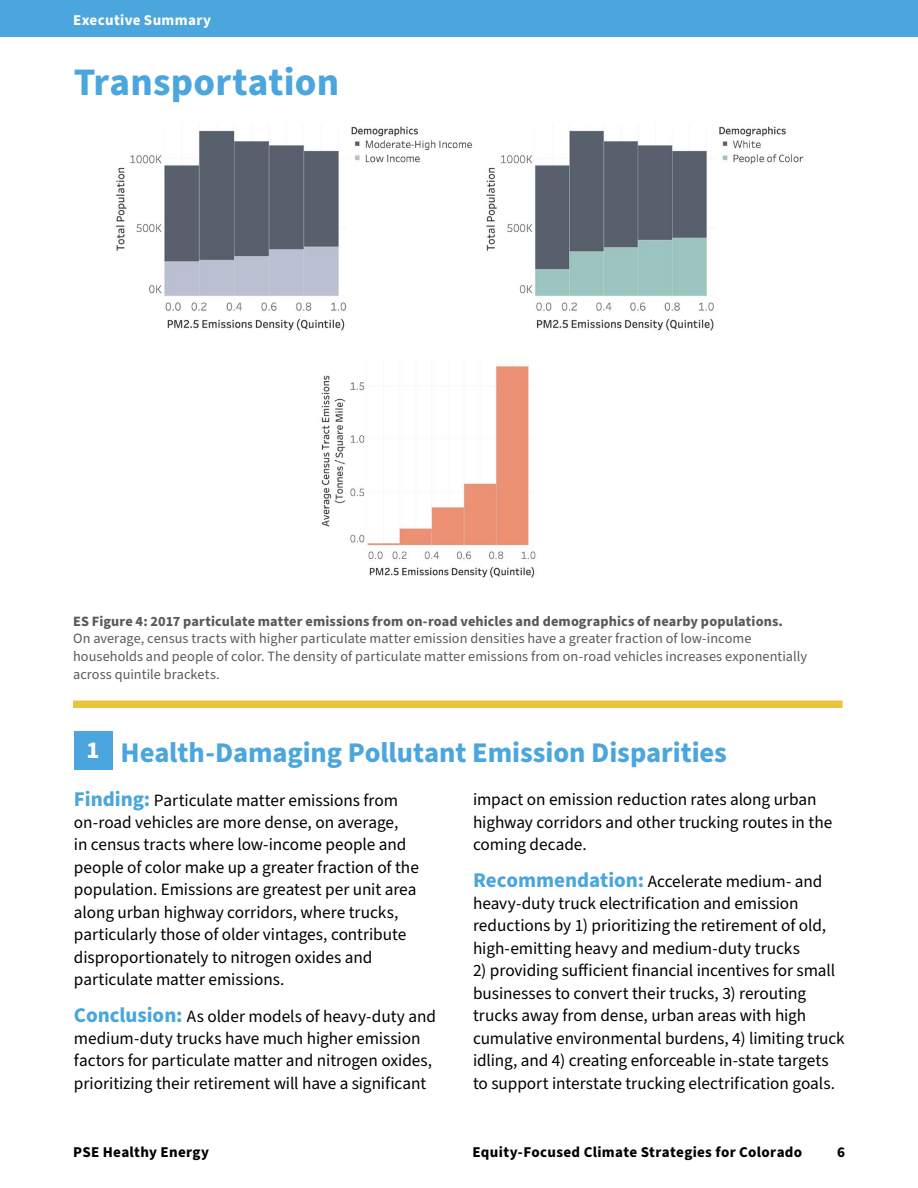
<style>
.page{position:relative;width:918px;height:1188px;background:#fff}
.page>*{position:absolute;margin:0;border:0;box-sizing:border-box;transform-origin:0 0}
.t1{font:700 39px "Source Sans Pro";letter-spacing:.005em;color:#4ba6dd}
.t2{font:700 28.5px "Source Sans Pro";letter-spacing:-.005em;color:#4ba6dd}
.t3{font:700 24.3px "Source Sans Pro";color:#fff}
.t4{font:17.25px/22.5px "Source Sans Pro";letter-spacing:-.005em;color:#000}
.t5{font:700 15px "Source Sans Pro";letter-spacing:.02em;color:#000}
.t6{font:700 15px "Source Sans Pro";letter-spacing:.025em;color:#fff}
.t7{font:14.25px/18px "Source Sans Pro";letter-spacing:.005em;color:#58595b}
.t8{font:700 14.25px "Source Sans Pro";letter-spacing:.01em;color:#58595b}
.s1{font-weight:700;font-size:21px;color:#4ba6dd}
</style>
<div class="page">
<div style="left:74px;top:731px;width:38px;height:39px;background:#4ba6dd"></div>
<img style="left:116px;top:126px;width:688px;height:452px">
<div style="left:0;top:0;width:918px;height:36px;background:#4ba6dd"></div>
<div style="left:73px;top:700px;width:770px;height:8px;background:#e9c43c"></div>
<p class="t6" style="left:73px;top:9px;width:140px">Executive Summary</p>
<h1 class="t1" style="left:74px;top:55px;width:267px">Transportation</h1>
<p class="t8" style="left:73px;top:611px;width:711px">ES Figure 4: 2017 particulate matter emissions from on-road vehicles and demographics of nearby populations.</p>
<p class="t7" style="left:73px;top:630px;width:736px">On average, census tracts with higher particulate matter emission densities have a greater fraction of low-income households and people of color. The density of particulate matter emissions from on-road vehicles increases exponentially across quintile brackets.</p>
<h3 class="t3" style="left:87px;top:734px;width:14px">1</h3>
<h2 class="t2" style="left:121px;top:733px;width:608px">Health-Damaging Pollutant Emission Disparities</h2>
<p class="t4" style="left:74px;top:789px;width:346px"><span class="s1">Finding:</span> Particulate matter emissions from on-road vehicles are more dense, on average,<br>in census tracts where low-income people and people of color make up a greater fraction of the population. Emissions are greatest per unit area along urban highway corridors, where trucks, particularly those of older vintages, contribute disproportionately to nitrogen oxides and particulate matter emissions.</p>
<p class="t4" style="left:74px;top:1005px;width:364px"><span class="s1">Conclusion:</span> As older models of heavy-duty and medium-duty trucks have much higher emission factors for particulate matter and nitrogen oxides, prioritizing their retirement will have a significant</p>
<p class="t4" style="left:473px;top:789px;width:361px">impact on emission reduction rates along urban highway corridors and other trucking routes in the coming decade.</p>
<p class="t4" style="left:473px;top:870px;width:355px"><span class="s1">Recommendation:</span> Accelerate medium- and heavy-duty truck electrification and emission reductions by 1) prioritizing the retirement of old, high-emitting heavy and medium-duty trucks</p>
<p class="t4" style="left:473px;top:960px;width:373px">2) providing sufficient financial incentives for small businesses to convert their trucks, 3) rerouting trucks away from dense, urban areas with high cumulative environmental burdens, 4) limiting truck idling, and 4) creating enforceable in-state targets to support interstate trucking electrification goals.</p>
<p class="t5" style="left:73px;top:1141px;width:138px">PSE Healthy Energy</p>
<p class="t5" style="left:472px;top:1141px;width:331px">Equity-Focused Climate Strategies for Colorado</p>
<p class="t5" style="left:837px;top:1141px;width:9px">6</p>
</div>
